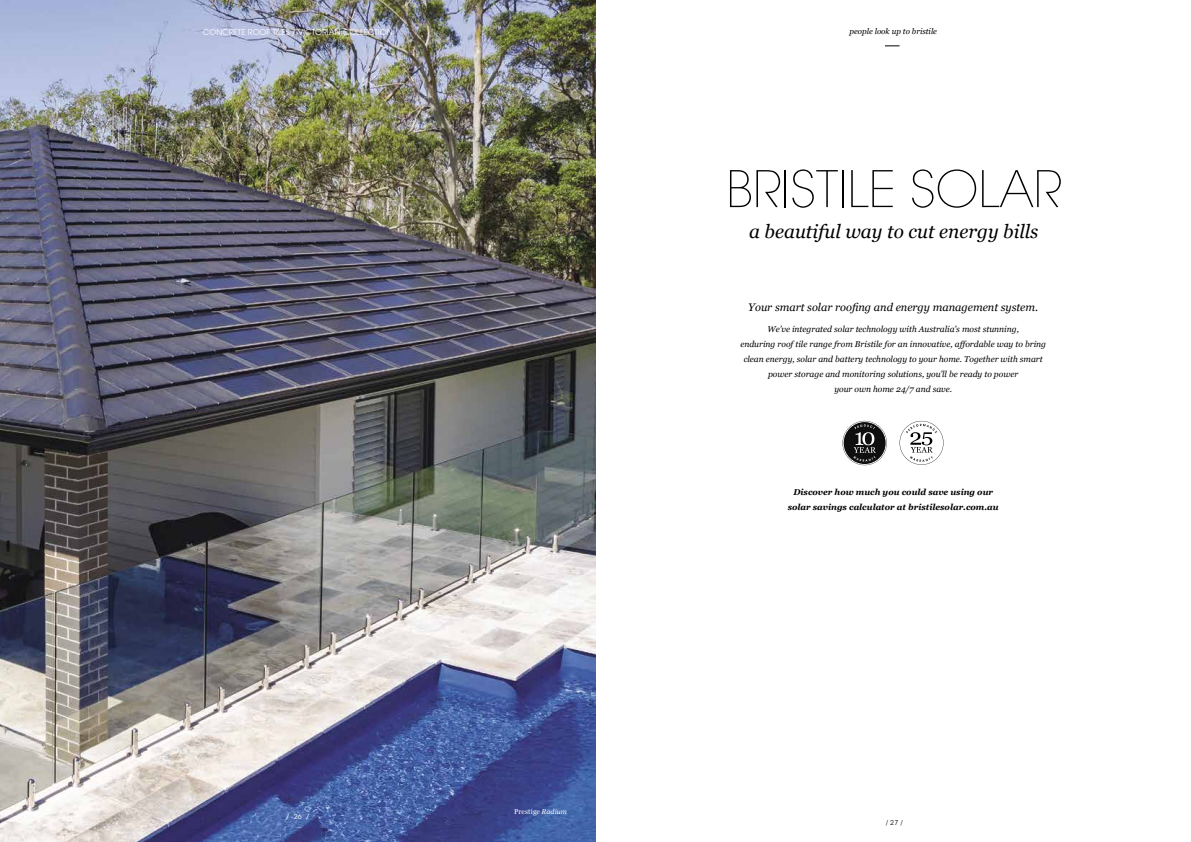
<style>
.page{position:relative;width:1191px;height:842px;background:#fff}
.page>*{position:absolute;margin:0;border:0;box-sizing:border-box;transform-origin:0 0}
.t1{font:200 50px "ITC Avant Garde Std";color:#000}
.t2{font:italic 19px "Georgia";color:#000}
.t3{font:italic 11px "Georgia";color:#000}
.t4{font:italic 10.9px "Georgia";color:#100f0f}
.t5{font:italic 8.5px/15px "Georgia";color:#000;text-align:center}
.t6{font:italic 700 8.5px/15px "Georgia";color:#000;text-align:center}
.t7{font:8px "Avant Garde";color:#fff}
.t8{font:italic 8px "Georgia";color:#000}
.t9{font:7px "Georgia";letter-spacing:.02em;color:#fff}
.t10{font:7px "Avant Garde IT Cby BT";color:#000}
.t11{font:7px "ITC Avant Garde Std";color:#fff}
.s1{font-style:italic}
</style>
<div class="page">
<svg style="left:885px;top:46px;width:14px;height:1px"></svg>
<img style="left:0;top:0;width:595px;height:842px">
<svg style="left:899px;top:421px;width:44px;height:44px"></svg>
<svg style="left:842px;top:421px;width:44px;height:44px"></svg>
<p class="t7" style="left:203px;top:27px;width:191px">CONCRETE ROOF TILES / VICTORIAN COLLECTION</p>
<p class="t11" style="left:286px;top:812px;width:25px">/ 26 /</p>
<p class="t9" style="left:514px;top:807px;width:55px">Prestige <span class="s1">Radium</span></p>
<p class="t8" style="left:849px;top:27px;width:89px">people look up to bristile</p>
<h1 class="t1" style="left:726px;top:160px;width:337px">BRISTILE SOLAR</h1>
<h2 class="t2" style="left:749px;top:220px;width:291px">a beautiful way to cut energy bills</h2>
<p class="t3" style="left:748px;top:301px;width:291px">Your smart solar roofing and energy management system.</p>
<p class="t5" style="left:740px;top:322px;width:307px">We’ve integrated solar technology with Australia’s most stunning,<br>enduring roof tile range from Bristile for an innovative, affordable way to bring clean energy, solar and battery technology to your home. Together with smart power storage and monitoring solutions, you’ll be ready to power<br>your own home 24/7 and save.</p>
<p class="t4" style="left:837px;top:484px;width:59px">Solar Tiles*</p>
<p class="t4" style="left:939px;top:484px;width:68px">Solar Panels*</p>
<p class="t6" style="left:787px;top:485px;width:212px">Discover how much you could save using our solar savings calculator at bristilesolar.com.au</p>
<p class="t10" style="left:886px;top:818px;width:18px">/ 27 /</p>
</div>
